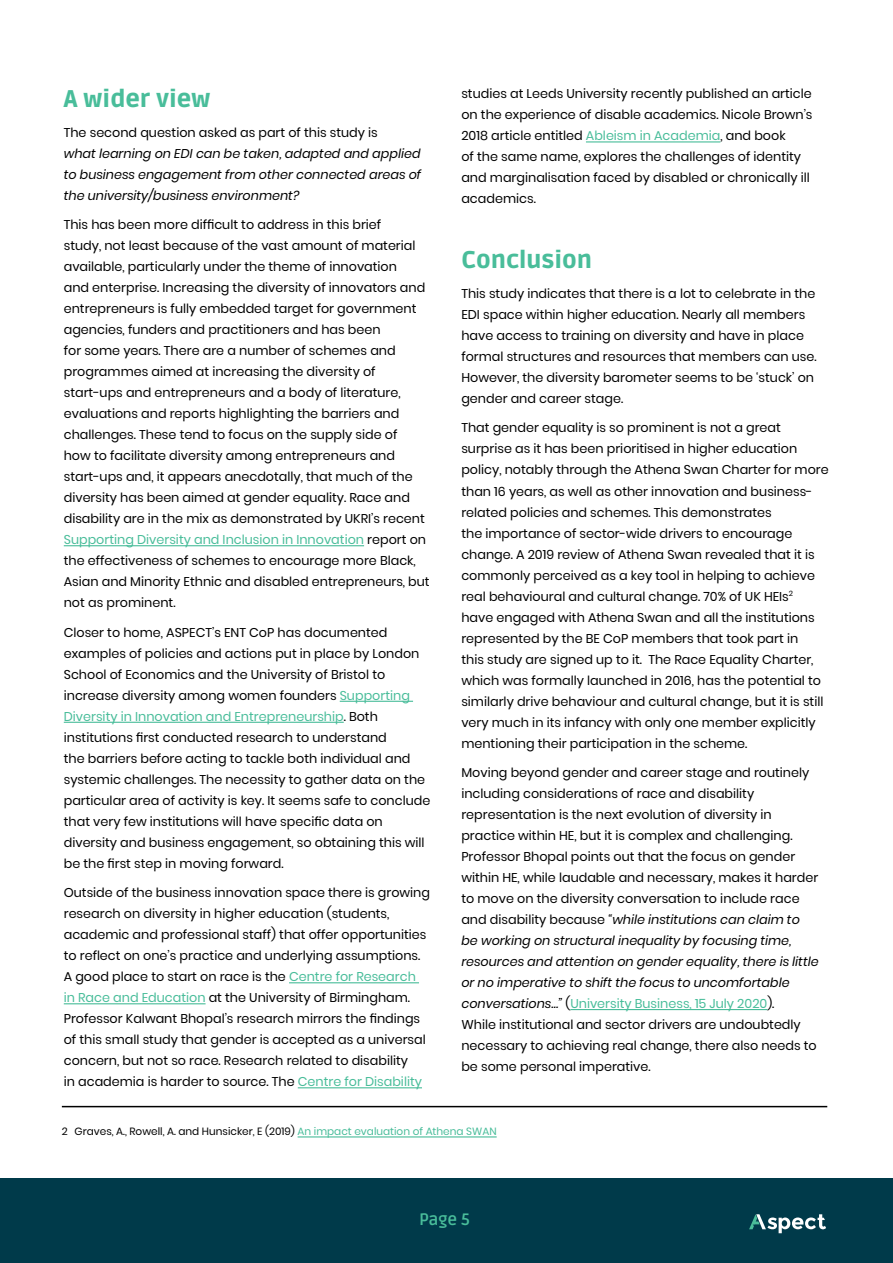
<style>
.page{position:relative;width:893px;height:1263px;background:#fff}
.page>*{position:absolute;margin:0;border:0;box-sizing:border-box;transform-origin:0 0}
.t1{font:900 24px "Ruda";color:#49bd9a}
.t2{font:700 16.5px "Ruda";color:#49bd9a}
.t3{font:12.75px/21px "Poppins";color:#000}
.t4{font:italic 12.75px/21px "Poppins";color:#000;text-align:justify}
.t5{font:10.5px "Poppins";color:#000}
.s1{color:#49bd9a}
.s2{font-style:italic}
</style>
<div class="page">
<div style="left:0;top:1178px;width:893px;height:85px;background:#003a4a"></div>
<svg style="left:749px;top:1214px;width:77px;height:19px"></svg>
<hr style="left:64px;top:545px;width:300px;height:1px;background:#49bd9a">
<hr style="left:340px;top:701px;width:73px;height:1px;background:#49bd9a">
<hr style="left:64px;top:722px;width:280px;height:1px;background:#49bd9a">
<hr style="left:289px;top:982px;width:130px;height:1px;background:#49bd9a">
<hr style="left:64px;top:1003px;width:142px;height:1px;background:#49bd9a">
<hr style="left:298px;top:1087px;width:124px;height:1px;background:#49bd9a">
<hr style="left:586px;top:141px;width:134px;height:1px;background:#49bd9a">
<hr style="left:570px;top:1009px;width:197px;height:1px;background:#49bd9a">
<hr style="left:298px;top:1136px;width:199px;height:1px;background:#49bd9a">
<hr style="left:62px;top:1106px;width:765px;height:1px;background:#000">
<h1 class="t1" style="left:64px;top:85px;width:148px">A wider view</h1>
<p class="t3" style="left:64px;top:122px;width:316px">The second question asked as part of this study is</p>
<p class="t4" style="left:64px;top:143px;width:359px">what learning on EDI can be taken, adapted and applied to business engagement from other connected areas of the university/business environment?</p>
<p class="t3" style="left:64px;top:214px;width:367px">This has been more difficult to address in this brief<br>study, not least because of the vast amount of material available, particularly under the theme of innovation<br>and enterprise. Increasing the diversity of innovators and entrepreneurs is fully embedded target for government agencies, funders and practitioners and has been<br>for some years. There are a number of schemes and programmes aimed at increasing the diversity of start-ups and entrepreneurs and a body of literature, evaluations and reports highlighting the barriers and challenges. These tend to focus on the supply side of<br>how to facilitate diversity among entrepreneurs and start-ups and, it appears anecdotally, that much of the diversity has been aimed at gender equality. Race and disability are in the mix as demonstrated by UKRI’s recent <span class="s1">Supporting Diversity and Inclusion in Innovation</span> report on the effectiveness of schemes to encourage more Black, Asian and Minority Ethnic and disabled entrepreneurs, but not as prominent.</p>
<p class="t3" style="left:64px;top:622px;width:368px">Closer to home, ASPECT’s ENT CoP has documented examples of policies and actions put in place by London School of Economics and the University of Bristol to increase diversity among women founders <span class="s1">Supporting Diversity in Innovation and Entrepreneurship</span>. Both institutions first conducted research to understand<br>the barriers before acting to tackle both individual and systemic challenges. The necessity to gather data on the particular area of activity is key. It seems safe to conclude that very few institutions will have specific data on diversity and business engagement, so obtaining this will be the first step in moving forward.</p>
<p class="t3" style="left:64px;top:882px;width:368px">Outside of the business innovation space there is growing research on diversity in higher education (students, academic and professional staff) that offer opportunities to reflect on one’s practice and underlying assumptions.<br>A good place to start on race is the <span class="s1">Centre for Research in Race and Education</span> at the University of Birmingham.<br>Professor Kalwant Bhopal’s research mirrors the findings of this small study that gender is accepted as a universal concern, but not so race. Research related to disability<br>in academia is harder to source. The <span class="s1">Centre for Disability</span></p>
<p class="t3" style="left:461px;top:84px;width:353px">studies at Leeds University recently published an article on the experience of disable academics. Nicole Brown’s 2018 article entitled <span class="s1">Ableism in Academia</span>, and book<br>of the same name, explores the challenges of identity and marginalisation faced by disabled or chronically ill academics.</p>
<h1 class="t1" style="left:461px;top:246px;width:132px">Conclusion</h1>
<p class="t3" style="left:461px;top:283px;width:357px">This study indicates that there is a lot to celebrate in the EDI space within higher education. Nearly all members have access to training on diversity and have in place formal structures and resources that members can use.<br>However, the diversity barometer seems to be ‘stuck’ on gender and career stage.</p>
<p class="t3" style="left:461px;top:418px;width:369px">That gender equality is so prominent is not a great surprise as it has been prioritised in higher education policy, notably through the Athena Swan Charter for more than 16 years, as well as other innovation and business&shy;related policies and schemes. This demonstrates<br>the importance of sector-wide drivers to encourage change. A 2019 review of Athena Swan revealed that it is commonly perceived as a key tool in helping to achieve real behavioural and cultural change. 70% of UK HEIs<sup>2<br></sup>have engaged with Athena Swan and all the institutions represented by the BE CoP members that took part in<br>this study are signed up to it. The Race Equality Charter, which was formally launched in 2016, has the potential to similarly drive behaviour and cultural change, but it is still very much in its infancy with only one member explicitly mentioning their participation in the scheme.</p>
<p class="t3" style="left:461px;top:762px;width:359px">Moving beyond gender and career stage and routinely including considerations of race and disability representation is the next evolution of diversity in practice within HE, but it is complex and challenging.<br>Professor Bhopal points out that the focus on gender within HE, while laudable and necessary, makes it harder to move on the diversity conversation to include race and disability because <span class="s2">“while institutions can claim to be working on structural inequality by focusing time, resources and attention on gender equality, there is little or no imperative to shift the focus to uncomfortable conversations…”</span> (<span class="s1">University Business, 15 July 2020</span>).<br>While institutional and sector drivers are undoubtedly necessary to achieving real change, there also needs to be some personal imperative.</p>
<p class="t5" style="left:62px;top:1126px;width:436px">2 Graves, A., Rowell, A. and Hunsicker, E (2019) <span class="s1">An impact evaluation of Athena SWAN</span></p>
<p class="t2" style="left:419px;top:1210px;width:52px">Page 5</p>
</div>
